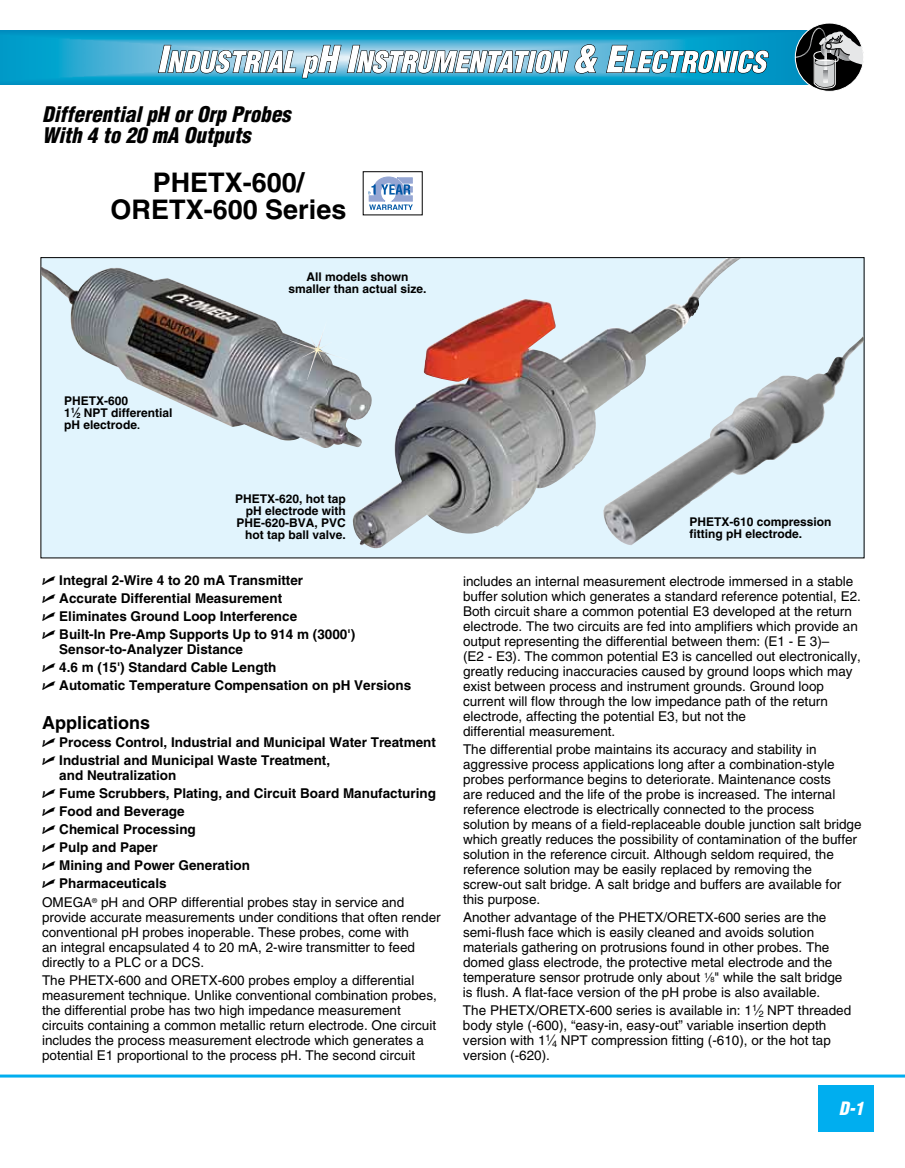
<style>
.page{position:relative;width:905px;height:1168px;background:#fff}
.page>*{position:absolute;margin:0;border:0;box-sizing:border-box;transform-origin:0 0}
.t1{font:700 27px/27px "Helvetica";color:#000;text-align:center}
.t2{font:italic 900 condensed 21px/21px "Helvetica";color:#000}
.t3{font:700 18px "Helvetica";color:#000}
.t4{font:italic 900 condensed 18px "Helvetica";color:#fff}
.t5{font:13.5px/15px "Helvetica";color:#000}
.t6{font:700 13.5px/18.1px "Helvetica";color:#000}
.t7{font:700 12px/12px "Helvetica";color:#000}
.s1{font-size:13.5px}
.s2{font-size:10.5px}
.s3{font-family:"Universal Newswith Comm Pi";font-weight:400}
.s4{font-weight:400}
.s5{font-size:7.35px}
.s6{font-size:15px}
</style>
<div class="page">
<img style="left:0;top:31px;width:795px;height:54px">
<svg style="left:795px;top:23px;width:68px;height:67px"></svg>
<div style="left:794px;top:23px;width:69px;height:69px;border:1px solid #fff;border-radius:50%"></div>
<hr style="left:0;top:1074px;width:904px;height:3px;background:#00aeef">
<div style="left:818px;top:1085px;width:55px;height:46px;background:#00aeef"></div>
<svg style="left:158px;top:44px;width:440px;height:34px"></svg>
<svg style="left:605px;top:44px;width:163px;height:30px"></svg>
<div style="left:363px;top:171px;width:59px;height:44px;border:1px solid #000"></div>
<svg style="left:368px;top:176px;width:45px;height:34px"></svg>
<div style="left:41px;top:258px;width:823px;height:300px;background:#e1f4fd"></div>
<img style="left:732px;top:336px;width:131px;height:139px">
<img style="left:41px;top:275px;width:312px;height:173px">
<img style="left:353px;top:258px;width:379px;height:291px">
<img style="left:287px;top:319px;width:63px;height:61px">
<h2 class="t2" style="left:42px;top:103px;width:250px">Differential pH or Orp Probes<br>With 4 to 20 mA Outputs</h2>
<h1 class="t1" style="left:111px;top:169px;width:237px">PHETX-600/<br>ORETX-600 Series</h1>
<p class="t7" style="left:288px;top:271px;width:140px;text-align:center">All models shown smaller than actual size.</p>
<p class="t7" style="left:64px;top:395px;width:110px">PHETX-600<br>1<sup>1</sup><span class="s1">⁄</span><sub>2</sub> NPT differential pH electrode<span class="s2">.</span></p>
<p class="t7" style="left:235px;top:492px;width:112px;text-align:right">PHETX-620, hot tap pH electrode with<br>PHE-620-BVA, PVC hot tap ball valve.</p>
<p class="t6" style="left:42px;top:571px;width:315px"><span class="s3">U</span> Integral 2-Wire 4 to 20 mA Transmitter<br><span class="s3">U</span> Accurate Differential Measurement<br><span class="s3">U</span> Eliminates Ground Loop Interference<br><span class="s3">U</span> Built-In Pre-Amp Supports Up to 914 m (3000')</p>
<p class="t6" style="left:42px;top:640px;width:371px;text-indent:17px">Sensor-to-Analyzer Distance<br><span class="s3">U</span> 4.6 m (15') Standard Cable Length<br><span class="s3">U</span> Automatic Temperature Compensation on pH Versions</p>
<h3 class="t3" style="left:42px;top:712px;width:110px">Applications</h3>
<p class="t6" style="left:42px;top:733px;width:395px"><span class="s3">U</span> Process Control, Industrial and Municipal Water Treatment<br><span class="s3">U</span> Industrial and Municipal Waste Treatment,</p>
<p class="t6" style="left:42px;top:766px;width:395px;text-indent:17px">and Neutralization<br><span class="s3">U</span> Fume Scrubbers, Plating, and Circuit Board Manufacturing<br><span class="s3">U</span> Food and Beverage<br><span class="s3">U</span> Chemical Processing<br><span class="s3">U</span> Pulp and Paper<br><span class="s3">U</span> Mining and Power Generation<br><span class="s3">U</span> Pharmaceuticals<br><span class="s4">OMEGA</span><sup>®</sup> <span class="s4">pH and ORP differential probes stay in service and</span></p>
<p class="t5" style="left:42px;top:910px;width:400px">provide accurate measurements under conditions that often render conventional pH probes inoperable. These probes, come with<br>an integral encapsulated 4 to 20 mA, 2‑wire transmitter to feed directly to a PLC or a DCS.</p>
<p class="t5" style="left:42px;top:973px;width:396px">The PHETX‑600 and ORETX‑600 probes employ a differential measurement technique. Unlike conventional combination probes, the differential probe has two high impedance measurement circuits containing a common metallic return electrode. One circuit includes the process measurement electrode which generates a potential E1 proportional to the process pH. The second circuit</p>
<p class="t7" style="left:689px;top:516px;width:144px">PHETX-610 compression fitting pH electrode.</p>
<p class="t5" style="left:463px;top:573px;width:399px">includes an internal measurement electrode immersed in a stable buffer solution which generates a standard reference potential, E2.<br>Both circuit share a common potential E3 developed at the return electrode. The two circuits are fed into amplifiers which provide an output representing the differential between them: (E1 - E 3)–<br>(E2 - E3). The common potential E3 is cancelled out electronically, greatly reducing inaccuracies caused by ground loops which may exist between process and instrument grounds. Ground loop current will flow through the low impedance path of the return electrode, affecting the potential E3, but not the<br>differential measurement.</p>
<p class="t5" style="left:463px;top:741px;width:400px">The differential probe maintains its accuracy and stability in aggressive process applications long after a combination-style probes performance begins to deteriorate. Maintenance costs<br>are reduced and the life of the probe is increased. The internal reference electrode is electrically connected to the process solution by means of a field-replaceable double junction salt bridge which greatly reduces the possibility of contamination of the buffer solution in the reference circuit. Although seldom required, the reference solution may be easily replaced by removing the screw-out salt bridge. A salt bridge and buffers are available for this purpose.</p>
<p class="t5" style="left:463px;top:909px;width:381px">Another advantage of the PHETX/ORETX-600 series are the semi-flush face which is easily cleaned and avoids solution materials gathering on protrusions found in other probes. The domed glass electrode, the protective metal electrode and the temperature sensor protrude only about <sup>1</sup>⁄<span class="s5">8</span>" while the salt bridge is flush. A flat-face version of the pH probe is also available.</p>
<p class="t5" style="left:463px;top:1003px;width:390px">The PHETX/ORETX‑600 series is available in: 1<sup>1</sup><span class="s6">⁄</span><sub>2</sub> NPT threaded body style (‑600), “easy-in, easy-out” variable insertion depth version with 1<sup>1</sup><span class="s6">⁄</span><sub>4</sub> NPT compression fitting (‑610), or the hot tap version (-620).</p>
<h3 class="t4" style="left:838px;top:1097px;width:27px">D-1</h3>
</div>
